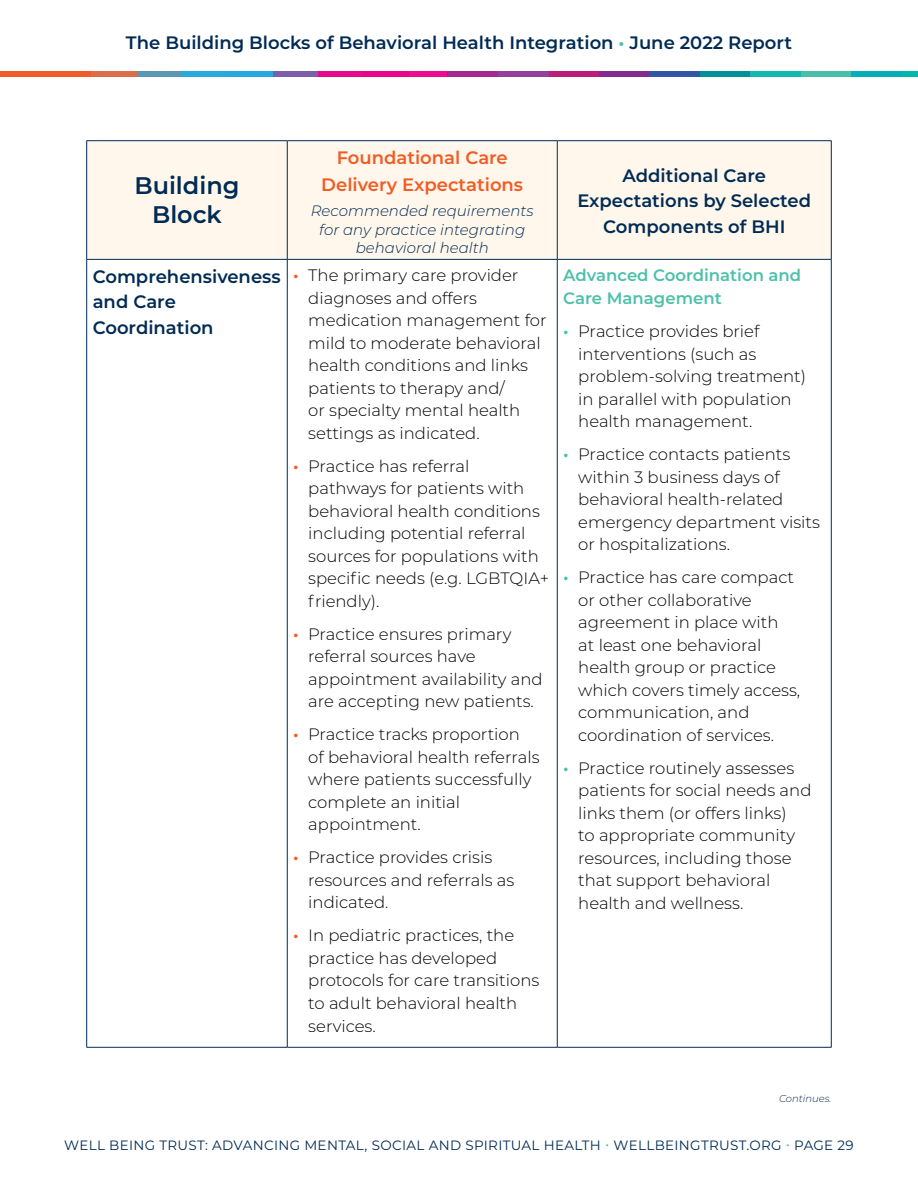
<style>
.page{position:relative;width:918px;height:1188px;background:#fff}
.page>*{position:absolute;margin:0;border:0;box-sizing:border-box;transform-origin:0 0}
.t1{font:600 24px/28.5px "Montserrat";color:#002b54;text-align:center}
.t2{font:600 18px/25.5px "Montserrat";color:#002b54;text-align:center}
.t3{font:600 18px/27px "Montserrat";color:#f15b24;text-align:center}
.t4{font:300 16.5px/22.5px "Montserrat";color:#000}
.t5{font:600 16.5px/22.5px "Montserrat";color:#4dc0aa}
.t6{font:italic 300 15px/18.8px "Montserrat";color:#002b54;text-align:center}
.t7{font:13.5px "Montserrat";letter-spacing:.025em;color:#002b54}
.t8{font:italic 300 10.05px "Montserrat";color:#002b54}
.s1{color:#4dc0aa}
.s2{font-weight:600;color:#f15b24}
.s3{font-weight:600;color:#4dc0aa}
</style>
<div class="page">
<div style="left:408px;top:71px;width:40px;height:5px;background:#ec0c8c"></div>
<div style="left:363px;top:71px;width:45px;height:5px;background:#e8058a"></div>
<div style="left:317px;top:71px;width:46px;height:5px;background:#e80a8b"></div>
<div style="left:272px;top:71px;width:45px;height:5px;background:#7d5ea8"></div>
<div style="left:227px;top:71px;width:45px;height:5px;background:#25a9e0"></div>
<div style="left:181px;top:71px;width:46px;height:5px;background:#27aadd"></div>
<div style="left:136px;top:71px;width:45px;height:5px;background:#5c97b3"></div>
<div style="left:91px;top:71px;width:45px;height:5px;background:#db6e49"></div>
<div style="left:45px;top:71px;width:46px;height:5px;background:#f15a2b"></div>
<div style="left:0;top:71px;width:45px;height:5px;background:#f15a2b"></div>
<div style="left:901px;top:71px;width:17px;height:5px;background:#00b9ac"></div>
<div style="left:851px;top:71px;width:50px;height:5px;background:#06aeb9"></div>
<div style="left:800px;top:71px;width:51px;height:5px;background:#49bfaa"></div>
<div style="left:750px;top:71px;width:50px;height:5px;background:#11baad"></div>
<div style="left:699px;top:71px;width:51px;height:5px;background:#028f95"></div>
<div style="left:649px;top:71px;width:50px;height:5px;background:#3355a6"></div>
<div style="left:599px;top:71px;width:50px;height:5px;background:#822b90"></div>
<div style="left:548px;top:71px;width:51px;height:5px;background:#ba1e7a"></div>
<div style="left:498px;top:71px;width:50px;height:5px;background:#954098"></div>
<div style="left:447px;top:71px;width:51px;height:5px;background:#a42990"></div>
<div style="left:87px;top:141px;width:744px;height:118px;background:#fff7eb"></div>
<hr style="left:86px;top:140px;width:201px;height:1px;background:#002b54">
<hr style="left:86px;top:141px;width:1px;height:118px;background:#002b54">
<hr style="left:287px;top:140px;width:270px;height:1px;background:#002b54">
<hr style="left:287px;top:141px;width:1px;height:118px;background:#002b54">
<hr style="left:557px;top:140px;width:275px;height:1px;background:#002b54">
<hr style="left:557px;top:141px;width:1px;height:118px;background:#002b54">
<hr style="left:831px;top:141px;width:1px;height:118px;background:#002b54">
<hr style="left:86px;top:259px;width:201px;height:1px;background:#002b54">
<hr style="left:287px;top:259px;width:270px;height:1px;background:#002b54">
<hr style="left:557px;top:259px;width:275px;height:1px;background:#002b54">
<hr style="left:86px;top:1047px;width:201px;height:1px;background:#002b54">
<hr style="left:287px;top:1047px;width:270px;height:1px;background:#002b54">
<hr style="left:557px;top:1047px;width:275px;height:1px;background:#002b54">
<hr style="left:86px;top:260px;width:1px;height:787px;background:#002b54">
<hr style="left:287px;top:260px;width:1px;height:787px;background:#002b54">
<hr style="left:557px;top:260px;width:1px;height:787px;background:#002b54">
<hr style="left:831px;top:260px;width:1px;height:787px;background:#002b54">
<p class="t2" style="left:126px;top:29px;width:668px">The Building Blocks of Behavioral Health Integration <span class="s1">•</span> June 2022 Report</p>
<h1 class="t1" style="left:134px;top:171px;width:107px">Building<br>Block</h1>
<p class="t3" style="left:321px;top:143px;width:203px">Foundational Care<br>Delivery Expectations</p>
<p class="t6" style="left:311px;top:201px;width:224px">Recommended requirements for any practice integrating behavioral health</p>
<p class="t2" style="left:93px;top:263px;width:190px;text-align:left">Comprehensiveness and Care<br>Coordination</p>
<p class="t4" style="left:308px;top:264px;width:240px;text-indent:-15px"><span class="s2">•</span> The primary care provider diagnoses and offers medication management for mild to moderate behavioral health conditions and links patients to therapy and/<br>or specialty mental health settings as indicated.</p>
<p class="t4" style="left:308px;top:454px;width:242px;text-indent:-15px"><span class="s2">•</span> Practice has referral pathways for patients with behavioral health conditions including potential referral sources for populations with specific needs (e.g. LGBTQIA+ friendly).</p>
<p class="t4" style="left:308px;top:622px;width:236px;text-indent:-15px"><span class="s2">•</span> Practice ensures primary referral sources have appointment availability and are accepting new patients.</p>
<p class="t4" style="left:308px;top:723px;width:233px;text-indent:-15px"><span class="s2">•</span> Practice tracks proportion of behavioral health referrals where patients successfully complete an initial appointment.</p>
<p class="t4" style="left:308px;top:846px;width:208px;text-indent:-15px"><span class="s2">•</span> Practice provides crisis resources and referrals as indicated.</p>
<p class="t4" style="left:308px;top:924px;width:233px;text-indent:-15px"><span class="s2">•</span> In pediatric practices, the practice has developed protocols for care transitions to adult behavioral health services.</p>
<p class="t2" style="left:577px;top:162px;width:235px">Additional Care<br>Expectations by Selected<br>Components of BHI</p>
<p class="t5" style="left:563px;top:264px;width:240px">Advanced Coordination and<br>Care Management</p>
<p class="t4" style="left:578px;top:319px;width:229px;text-indent:-15px"><span class="s3">•</span> Practice provides brief interventions (such as problem-solving treatment) in parallel with population health management.</p>
<p class="t4" style="left:578px;top:442px;width:243px;text-indent:-15px"><span class="s3">•</span> Practice contacts patients within 3 business days of behavioral health-related emergency department visits or hospitalizations.</p>
<p class="t4" style="left:578px;top:565px;width:223px;text-indent:-15px"><span class="s3">•</span> Practice has care compact or other collaborative agreement in place with<br>at least one behavioral health group or practice which covers timely access, communication, and coordination of services.</p>
<p class="t4" style="left:578px;top:756px;width:235px;text-indent:-15px"><span class="s3">•</span> Practice routinely assesses patients for social needs and links them (or offers links)<br>to appropriate community resources, including those that support behavioral health and wellness.</p>
<p class="t8" style="left:779px;top:1091px;width:54px">Continues.</p>
<p class="t7" style="left:64px;top:1136px;width:791px">WELL BEING TRUST: ADVANCING MENTAL, SOCIAL AND SPIRITUAL HEALTH <span class="s1">•</span> WELLBEINGTRUST.ORG <span class="s1">•</span> PAGE 29</p>
</div>
